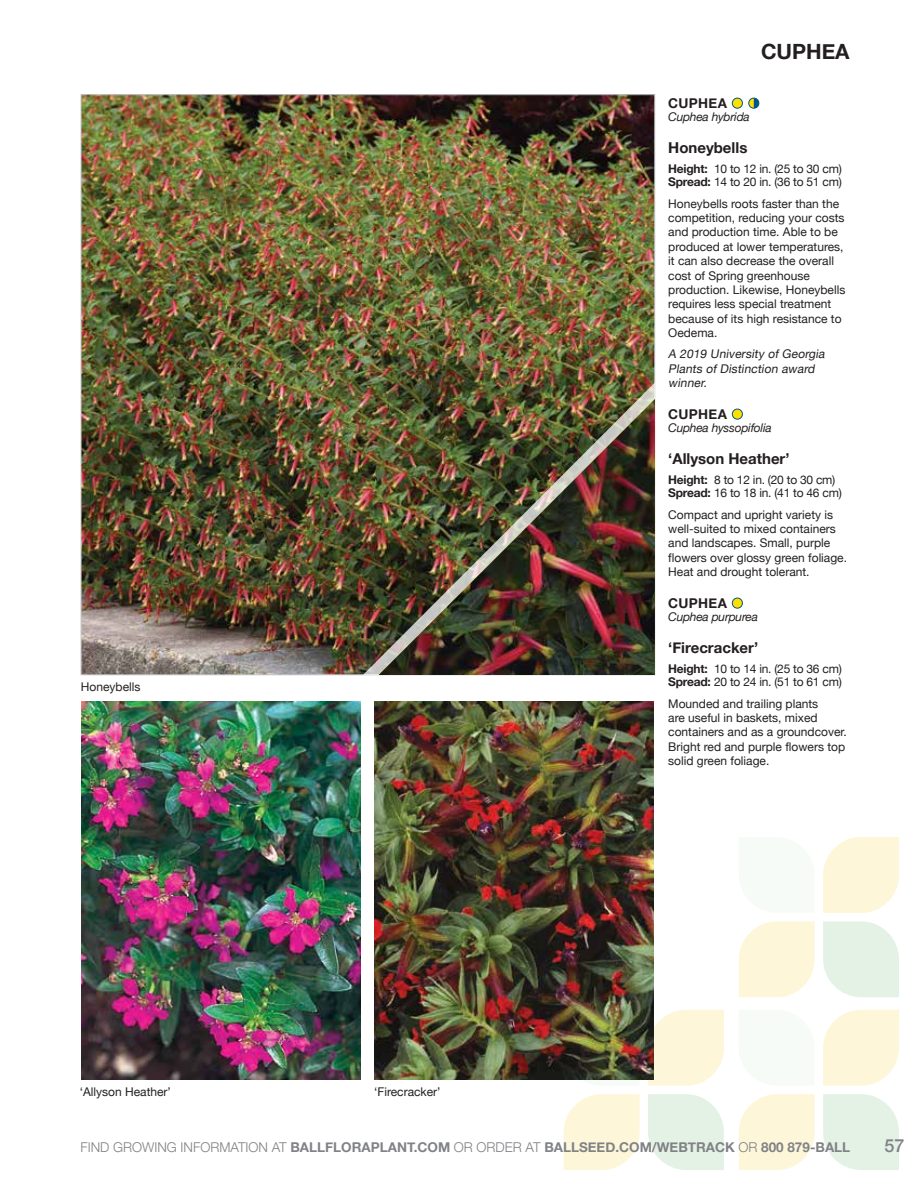
<style>
.page{position:relative;width:918px;height:1188px;background:#fff}
.page>*{position:absolute;margin:0;border:0;box-sizing:border-box;transform-origin:0 0}
.t1{font:700 21px "Helvetica Neue";color:#231f20}
.t2{font:500 18px "Helvetica Neue";color:#808285}
.t3{font:700 15px "Helvetica Neue";color:#231f20}
.t4{font:700 13.5px "Helvetica Neue";color:#808285}
.t5{font:700 13.5px "Helvetica Neue";letter-spacing:.025em;color:#231f20}
.t6{font:12px/14.4px "Helvetica Neue";color:#231f20}
.t7{font:12px/13.5px "Helvetica Neue";letter-spacing:-.02em;color:#231f20}
.t8{font:italic 12px/14.4px "Helvetica Neue";color:#231f20}
.t9{font:italic 12px "Helvetica Neue";letter-spacing:-.02em;color:#231f20}
.s1{font-weight:700}
.s2{font-weight:300}
</style>
<div class="page">
<svg style="left:739px;top:921px;width:76px;height:76px;background:#fef7dd"></svg>
<svg style="left:823px;top:837px;width:76px;height:76px;background:#fef6dd"></svg>
<svg style="left:823px;top:921px;width:76px;height:76px;background:#e7f3e8"></svg>
<svg style="left:739px;top:1094px;width:76px;height:76px;background:#fef7dd"></svg>
<svg style="left:823px;top:1010px;width:76px;height:76px;background:#fef6dd"></svg>
<svg style="left:823px;top:1094px;width:76px;height:76px;background:#e6f3e8"></svg>
<svg style="left:564px;top:1094px;width:76px;height:76px;background:#fef7dd"></svg>
<svg style="left:648px;top:1010px;width:76px;height:76px;background:#fef6dc"></svg>
<svg style="left:648px;top:1094px;width:76px;height:76px;background:#e6f3e8"></svg>
<div style="left:732px;top:98px;width:10px;height:10px;background:#fedf00;border-radius:50%"></div>
<div style="left:732px;top:98px;width:11px;height:11px;border:1px solid #005689;border-radius:50%"></div>
<svg style="left:749px;top:98px;width:10px;height:10px"></svg>
<div style="left:748px;top:98px;width:11px;height:11px;border:1px solid #005689;border-radius:50%"></div>
<svg style="left:754px;top:98px;width:5px;height:10px"></svg>
<div style="left:732px;top:409px;width:10px;height:10px;background:#fedf00;border-radius:50%"></div>
<div style="left:732px;top:409px;width:11px;height:10px;border:1px solid #005689;border-radius:50%"></div>
<div style="left:732px;top:598px;width:10px;height:10px;background:#fedf00;border-radius:50%"></div>
<div style="left:732px;top:598px;width:11px;height:10px;border:1px solid #005689;border-radius:50%"></div>
<img style="left:83px;top:96px;width:570px;height:577px">
<img style="left:81px;top:701px;width:280px;height:379px">
<img style="left:374px;top:701px;width:280px;height:379px">
<img style="left:363px;top:382px;width:292px;height:293px">
<img style="left:379px;top:399px;width:276px;height:276px">
<p class="t6" style="left:81px;top:680px;width:61px">Honeybells</p>
<p class="t6" style="left:80px;top:1086px;width:93px">‘Allyson Heather’</p>
<p class="t6" style="left:374px;top:1086px;width:68px">‘Firecracker’</p>
<h1 class="t1" style="left:761px;top:35px;width:90px">CUPHEA</h1>
<p class="t5" style="left:668px;top:92px;width:60px">CUPHEA</p>
<p class="t9" style="left:668px;top:108px;width:83px">Cuphea hybrida</p>
<p class="t3" style="left:668px;top:136px;width:81px">Honeybells</p>
<p class="t7" style="left:668px;top:163px;width:175px"><span class="s1">Height:</span> 10 to 12 in. (25 to 30 cm)<br><span class="s1">Spread:</span> 14 to 20 in. (36 to 51 cm)</p>
<p class="t6" style="left:668px;top:197px;width:179px">Honeybells roots faster than the competition, reducing your costs and production time. Able to be produced at lower temperatures, it can also decrease the overall cost of Spring greenhouse production. Likewise, Honeybells requires less special treatment because of its high resistance to<br>Oedema.</p>
<p class="t8" style="left:668px;top:348px;width:161px">A 2019 University ofGeorgia<br>Plants ofDistinction award winner.</p>
<p class="t5" style="left:668px;top:403px;width:60px">CUPHEA</p>
<p class="t9" style="left:668px;top:419px;width:105px">Cuphea hyssopifolia</p>
<p class="t3" style="left:668px;top:446px;width:123px">‘Allyson Heather’</p>
<p class="t7" style="left:668px;top:474px;width:175px"><span class="s1">Height:</span> 8 to 12 in. (20 to 30 cm)<br><span class="s1">Spread:</span> 16 to 18 in. (41 to 46 cm)</p>
<p class="t6" style="left:668px;top:508px;width:180px">Compact and upright variety is well-suited to mixed containers and landscapes. Small, purple flowers over glossy green foliage.<br>Heat and drought tolerant.</p>
<p class="t5" style="left:668px;top:592px;width:60px">CUPHEA</p>
<p class="t9" style="left:668px;top:608px;width:91px">Cuphea purpurea</p>
<p class="t3" style="left:668px;top:635px;width:91px">‘Firecracker’</p>
<p class="t7" style="left:668px;top:663px;width:175px"><span class="s1">Height:</span> 10 to 14 in. (25 to 36 cm)<br><span class="s1">Spread:</span> 20 to 24 in. (51 to 61 cm)</p>
<p class="t6" style="left:668px;top:697px;width:180px">Mounded and trailing plants<br>are useful in baskets, mixed containers and as a groundcover.<br>Bright red and purple flowers top solid green foliage.</p>
<p class="t4" style="left:80px;top:1137px;width:771px"><span class="s2">FIND GROWING INFORMATION AT</span> BALLFLORAPLANT.COM <span class="s2">OR ORDER AT</span> BALLSEED.COM/WEBTRACK <span class="s2">OR</span> 800 879-BALL</p>
<h2 class="t2" style="left:884px;top:1131px;width:22px">57</h2>
</div>
